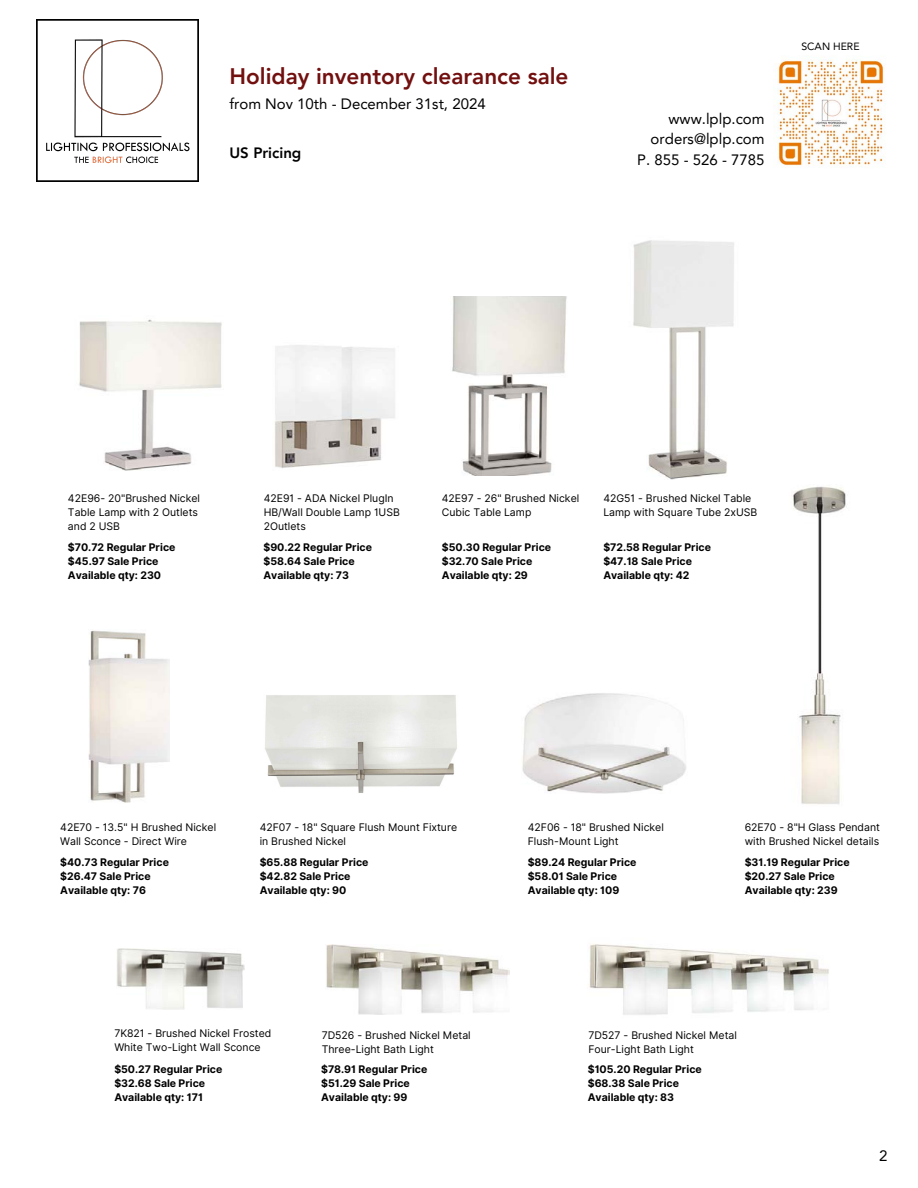
<style>
.page{position:relative;width:918px;height:1188px;background:#fff}
.page>*{position:absolute;margin:0;border:0;box-sizing:border-box;transform-origin:0 0}
.t1{font:800 22.5px "Avenir LT Pro";color:#720f0f}
.t2{font:15px/20.2px "Avenir LT Pro";color:#000;text-align:right}
.t3{font:800 15px "Avenir LT Pro";color:#000}
.t4{font:700 10.5px/14px "Inter";color:#000}
.t5{font:10.5px/14px "Inter";color:#000}
.t6{font:10.5px "Avenir LT Pro";color:#000}
</style>
<div class="page">
<img style="left:79px;top:319px;width:143px;height:151px">
<img style="left:452px;top:297px;width:115px;height:178px">
<img style="left:89px;top:630px;width:81px;height:173px">
<img style="left:265px;top:695px;width:192px;height:98px">
<img style="left:522px;top:693px;width:164px;height:101px">
<img style="left:275px;top:345px;width:120px;height:124px">
<img style="left:633px;top:240px;width:101px;height:240px">
<img style="left:793px;top:486px;width:54px;height:319px">
<img style="left:326px;top:945px;width:184px;height:69px">
<img style="left:116px;top:949px;width:128px;height:61px">
<img style="left:588px;top:944px;width:241px;height:71px">
<img style="left:36px;top:19px;width:162px;height:162px">
<img style="left:775px;top:55px;width:111px;height:113px">
<h5 class="t1" style="left:229px;top:67px;width:341px">Holiday inventory clearance sale</h5>
<p class="t2" style="left:229px;top:95px;width:258px">from Nov 10th - December 31st, 2024</p>
<p class="t3" style="left:229px;top:147px;width:73px">US Pricing</p>
<h5 class="t2" style="left:637px;top:110px;width:129px">www.lplp.com orders@lplp.com<br>P. 855 - 526 - 7785</h5>
<p class="t6" style="left:801px;top:42px;width:60px">SCAN HERE</p>
<h4 class="t5" style="left:68px;top:491px;width:134px">42E96- 20"Brushed Nickel<br>Table Lamp with 2 Outlets and 2 USB</h4>
<p class="t4" style="left:68px;top:540px;width:109px">$70.72 Regular Price $45.97 Sale Price</p>
<p class="t4" style="left:68px;top:568px;width:95px">Available qty: 230</p>
<p class="t5" style="left:264px;top:491px;width:138px">42E91 - ADA Nickel PlugIn<br>HB/Wall Double Lamp 1USB<br>2Outlets</p>
<p class="t5" style="left:603px;top:491px;width:156px">42G51 - Brushed Nickel Table<br>Lamp with Square Tube 2xUSB</p>
<p class="t5" style="left:442px;top:491px;width:139px">42E97 - 26" Brushed Nickel<br>Cubic Table Lamp</p>
<h5 class="t4" style="left:263px;top:540px;width:110px">$90.22 Regular Price $58.64 Sale Price</h5>
<p class="t4" style="left:263px;top:568px;width:87px">Available qty: 73</p>
<p class="t4" style="left:442px;top:540px;width:111px">$50.30 Regular Price $32.70 Sale Price</p>
<p class="t4" style="left:442px;top:568px;width:88px">Available qty: 29</p>
<h5 class="t4" style="left:603px;top:540px;width:109px">$72.58 Regular Price $47.18 Sale Price</h5>
<p class="t4" style="left:603px;top:568px;width:88px">Available qty: 42</p>
<p class="t5" style="left:60px;top:820px;width:157px">42E70 - 13.5" H Brushed Nickel<br>Wall Sconce - Direct Wire</p>
<p class="t5" style="left:260px;top:820px;width:199px">42F07 - 18" Square Flush Mount Fixture in Brushed Nickel</p>
<h3 class="t5" style="left:528px;top:820px;width:138px">42F06 - 18" Brushed Nickel<br>Flush-Mount Light</h3>
<h5 class="t5" style="left:745px;top:820px;width:137px">62E70 - 8"H Glass Pendant with Brushed Nickel details</h5>
<p class="t4" style="left:60px;top:855px;width:110px">$40.73 Regular Price $26.47 Sale Price</p>
<p class="t4" style="left:60px;top:883px;width:87px">Available qty: 76</p>
<p class="t4" style="left:260px;top:855px;width:110px">$65.88 Regular Price $42.82 Sale Price</p>
<p class="t4" style="left:260px;top:883px;width:88px">Available qty: 90</p>
<h5 class="t4" style="left:528px;top:855px;width:110px">$89.24 Regular Price $58.01 Sale Price</h5>
<p class="t4" style="left:528px;top:883px;width:93px">Available qty: 109</p>
<p class="t4" style="left:745px;top:855px;width:106px">$31.19 Regular Price $20.27 Sale Price</p>
<p class="t4" style="left:745px;top:883px;width:94px">Available qty: 239</p>
<p class="t5" style="left:114px;top:1026px;width:159px">7K821 - Brushed Nickel Frosted<br>White Two-Light Wall Sconce</p>
<p class="t4" style="left:114px;top:1062px;width:109px">$50.27 Regular Price $32.68 Sale Price</p>
<h5 class="t4" style="left:114px;top:1090px;width:90px">Available qty: 171</h5>
<p class="t5" style="left:322px;top:1028px;width:151px">7D526 - Brushed Nickel Metal<br>Three-Light Bath Light</p>
<p class="t4" style="left:321px;top:1062px;width:108px">$78.91 Regular Price $51.29 Sale Price</p>
<p class="t4" style="left:321px;top:1090px;width:88px">Available qty: 99</p>
<p class="t5" style="left:588px;top:1028px;width:150px">7D527 - Brushed Nickel Metal<br>Four-Light Bath Light</p>
<h5 class="t4" style="left:588px;top:1062px;width:115px">$105.20 Regular Price $68.38 Sale Price</h5>
<p class="t4" style="left:588px;top:1090px;width:88px">Available qty: 83</p>
<p class="t2" style="left:879px;top:1147px;width:10px">2</p>
</div>
